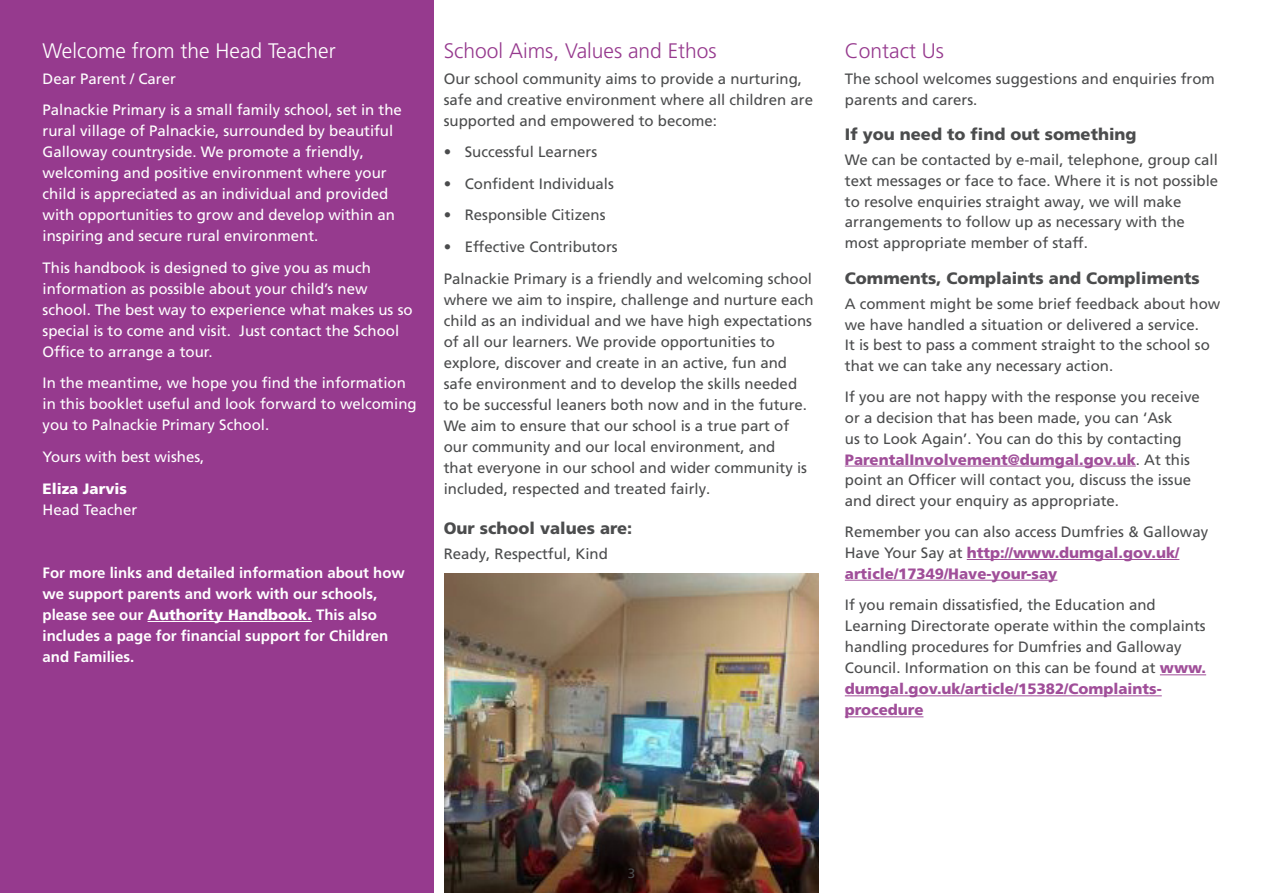
<style>
.page{position:relative;width:1263px;height:893px;background:#fff}
.page>*{position:absolute;margin:0;border:0;box-sizing:border-box;transform-origin:0 0}
.t1{font:300 21px "Frutiger LT Pro";color:#963a8e}
.t2{font:300 21px "Frutiger LT Pro";color:#fff}
.Sub_heading_1{font:900 16.5px "Frutiger LT Pro";color:#4b4c4d}
.Body{font:15px/21px "Frutiger LT Pro";color:#4b4c4d}
.Body-2{font:15px/21px "Frutiger LT Pro";color:#fff}
.Body-3{font:700 15px/21px "Frutiger LT Pro";color:#fff}
.Bullets{font:15px "Frutiger LT Pro";color:#4b4c4d}
.Body-4{font:900 15px/21px "Frutiger LT Pro";color:#fff}
.t3{font:13.5px "Frutiger LT Pro";color:#4b4c4d}
.s1{font-weight:400}
.s2{font-weight:900}
.s3{font-weight:900;color:#a04e99}
</style>
<div class="page">
<img style="left:444px;top:574px;width:375px;height:319px">
<div style="left:0;top:0;width:433px;height:893px;background:#963a8e"></div>
<hr style="left:148px;top:621px;width:164px;height:1px;background:#fff">
<hr style="left:845px;top:466px;width:291px;height:1px;background:#a04e99">
<hr style="left:967px;top:559px;width:212px;height:1px;background:#a04e99">
<hr style="left:845px;top:580px;width:212px;height:1px;background:#a04e99">
<hr style="left:1160px;top:675px;width:46px;height:1px;background:#a04e99">
<hr style="left:845px;top:696px;width:317px;height:1px;background:#a04e99">
<hr style="left:845px;top:717px;width:78px;height:1px;background:#a04e99">
<h2 class="t2" style="left:43px;top:39px;width:295px">Welcome from the Head Teacher</h2>
<p class="Body-2" style="left:43px;top:68px;width:135px">Dear Parent / Carer</p>
<p class="Body-2" style="left:43px;top:100px;width:361px">Palnackie Primary is a small family school, set in the rural village of Palnackie, surrounded by beautiful Galloway countryside. We promote a friendly, welcoming and positive environment where your child is appreciated as an individual and provided with opportunities to grow and develop within an inspiring and secure rural environment.</p>
<p class="Body-2" style="left:43px;top:257px;width:372px">This handbook is designed to give you as much information as possible about your child’s new school. The best way to experience what makes us so special is to come and visit. Just contact the School Office to arrange a tour.</p>
<p class="Body-2" style="left:43px;top:373px;width:376px">In the meantime, we hope you find the information in this booklet useful and look forward to welcoming you to Palnackie Primary School.</p>
<p class="Body-2" style="left:43px;top:446px;width:163px">Yours with best wishes,</p>
<p class="Body-4" style="left:43px;top:478px;width:96px">Eliza Jarvis<br><span class="s1">Head Teacher</span></p>
<p class="Body-3" style="left:43px;top:562px;width:364px">For more links and detailed information about how we support parents and work with our schools, please see our <span class="s2">Authority Handbook.</span> This also includes a page for financial support for Children and Families.</p>
<h2 class="t1" style="left:444px;top:39px;width:275px">School Aims, Values and Ethos</h2>
<p class="Body" style="left:444px;top:68px;width:371px">Our school community aims to provide a nurturing, safe and creative environment where all children are supported and empowered to become:</p>
<p class="Bullets" style="left:444px;top:143px;width:155px">• Successful Learners</p>
<p class="Bullets" style="left:444px;top:175px;width:172px">• Confident Individuals</p>
<p class="Bullets" style="left:444px;top:206px;width:163px">• Responsible Citizens</p>
<p class="Bullets" style="left:444px;top:238px;width:176px">• Effective Contributors</p>
<p class="Body" style="left:444px;top:268px;width:372px">Palnackie Primary is a friendly and welcoming school where we aim to inspire, challenge and nurture each child as an individual and we have high expectations of all our learners. We provide opportunities to explore, discover and create in an active, fun and safe environment and to develop the skills needed to be successful leaners both now and in the future.<br>We aim to ensure that our school is a true part of our community and our local environment, and<br>that everyone in our school and wider community is included, respected and treated fairly.</p>
<h3 class="Sub_heading_1" style="left:444px;top:518px;width:190px">Our school values are:</h3>
<p class="Body" style="left:444px;top:543px;width:166px">Ready, Respectful, Kind</p>
<h2 class="t1" style="left:845px;top:39px;width:101px">Contact Us</h2>
<p class="Body" style="left:845px;top:68px;width:372px">The school welcomes suggestions and enquiries from parents and carers.</p>
<h3 class="Sub_heading_1" style="left:845px;top:125px;width:293px">If you need to find out something</h3>
<p class="Body" style="left:845px;top:150px;width:375px">We can be contacted by e-mail, telephone, group call text messages or face to face. Where it is not possible to resolve enquiries straight away, we will make arrangements to follow up as necessary with the most appropriate member of staff.</p>
<h3 class="Sub_heading_1" style="left:845px;top:268px;width:356px">Comments, Complaints and Compliments</h3>
<p class="Body" style="left:845px;top:294px;width:377px">A comment might be some brief feedback about how we have handled a situation or delivered a service.<br>It is best to pass a comment straight to the school so that we can take any necessary action.</p>
<p class="Body" style="left:845px;top:387px;width:357px">If you are not happy with the response you receive or a decision that has been made, you can ‘Ask<br>us to Look Again’. You can do this by contacting <span class="s3">ParentalInvolvement@dumgal.gov.uk</span>. At this point an Officer will contact you, discuss the issue and direct your enquiry as appropriate.</p>
<p class="Body" style="left:845px;top:522px;width:365px">Remember you can also access Dumfries &amp; Galloway<br>Have Your Say at <span class="s3">http://www.dumgal.gov.uk/ article/17349/Have-your-say</span></p>
<p class="Body" style="left:845px;top:595px;width:363px">If you remain dissatisfied, the Education and Learning Directorate operate within the complaints handling procedures for Dumfries and Galloway Council. Information on this can be found at <span class="s3">www. dumgal.gov.uk/article/15382/Complaints&shy;procedure</span></p>
<p class="t3" style="left:628px;top:865px;width:9px">3</p>
</div>
